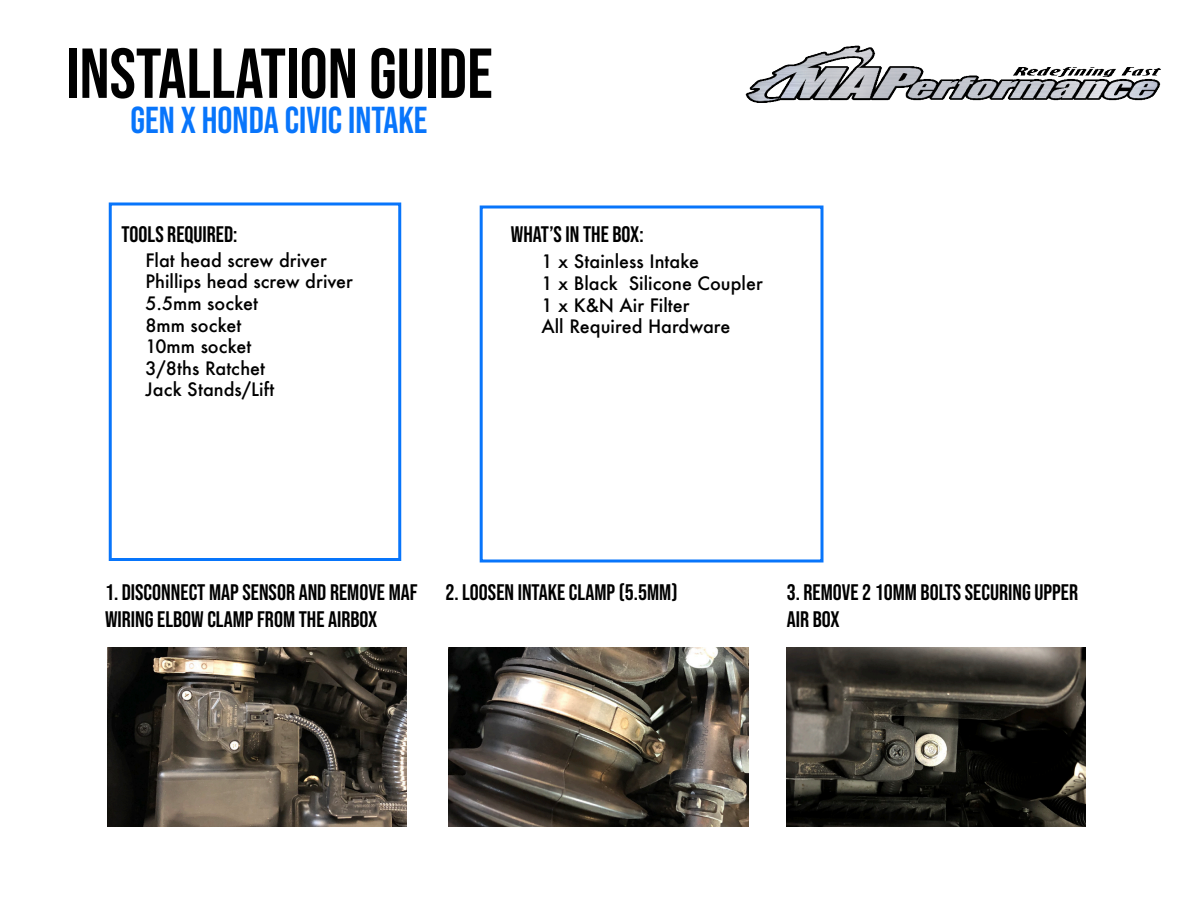
<style>
.page{position:relative;width:1200px;height:900px;background:#fff}
.page>*{position:absolute;margin:0;border:0;box-sizing:border-box;transform-origin:0 0}
.t1{font:70.5px "Bebas Neue";color:#000}
.t2{font:37.5px "Bebas Neue";color:#0875fb}
.t3{font:22.5px/27px "Bebas Neue";color:#000}
.t4{font:500 18px "Futura";color:#000}
</style>
<div class="page">
<img style="left:745px;top:45px;width:416px;height:58px">
<img style="left:108px;top:648px;width:298px;height:178px">
<img style="left:786px;top:648px;width:300px;height:178px">
<div style="left:109px;top:202px;width:292px;height:359px;border:3px solid #0875fb"></div>
<div style="left:480px;top:206px;width:344px;height:356px;border:3px solid #0875fb"></div>
<img style="left:448px;top:648px;width:300px;height:178px">
<p class="t1" style="left:66px;top:34px;width:428px">INSTALLATION GUIDE</p>
<p class="t2" style="left:130px;top:99px;width:299px">GEN X HONDA CIVIC INTAKE</p>
<p class="t3" style="left:122px;top:220px;width:118px">TOOLS REQUIRED:</p>
<p class="t4" style="left:146px;top:248px;width:183px">Flat head screw driver</p>
<p class="t4" style="left:146px;top:269px;width:209px">Phillips head screw driver</p>
<p class="t4" style="left:146px;top:291px;width:114px">5.5mm socket</p>
<p class="t4" style="left:146px;top:313px;width:98px">8mm socket</p>
<p class="t4" style="left:146px;top:334px;width:108px">10mm socket</p>
<p class="t4" style="left:146px;top:356px;width:121px">3/8ths Ratchet</p>
<p class="t4" style="left:146px;top:377px;width:131px">Jack Stands/Lift</p>
<p class="t3" style="left:511px;top:220px;width:134px">WHAT’S IN THE BOX:</p>
<p class="t4" style="left:542px;top:249px;width:159px">1 x Stainless Intake</p>
<p class="t4" style="left:542px;top:271px;width:223px">1 x Black Silicone Coupler</p>
<p class="t4" style="left:542px;top:293px;width:150px">1 x K&amp;N Air Filter</p>
<p class="t4" style="left:542px;top:314px;width:190px">All Required Hardware</p>
<p class="t3" style="left:105px;top:579px;width:314px">1. DISCONNECT MAP SENSOR AND REMOVE MAF<br>WIRING ELBOW CLAMP FROM THE AIRBOX</p>
<p class="t3" style="left:446px;top:579px;width:234px">2. LOOSEN INTAKE CLAMP (5.5MM)</p>
<p class="t3" style="left:787px;top:579px;width:293px">3. REMOVE 2 10MM BOLTS SECURING UPPER<br>AIR BOX</p>
</div>
